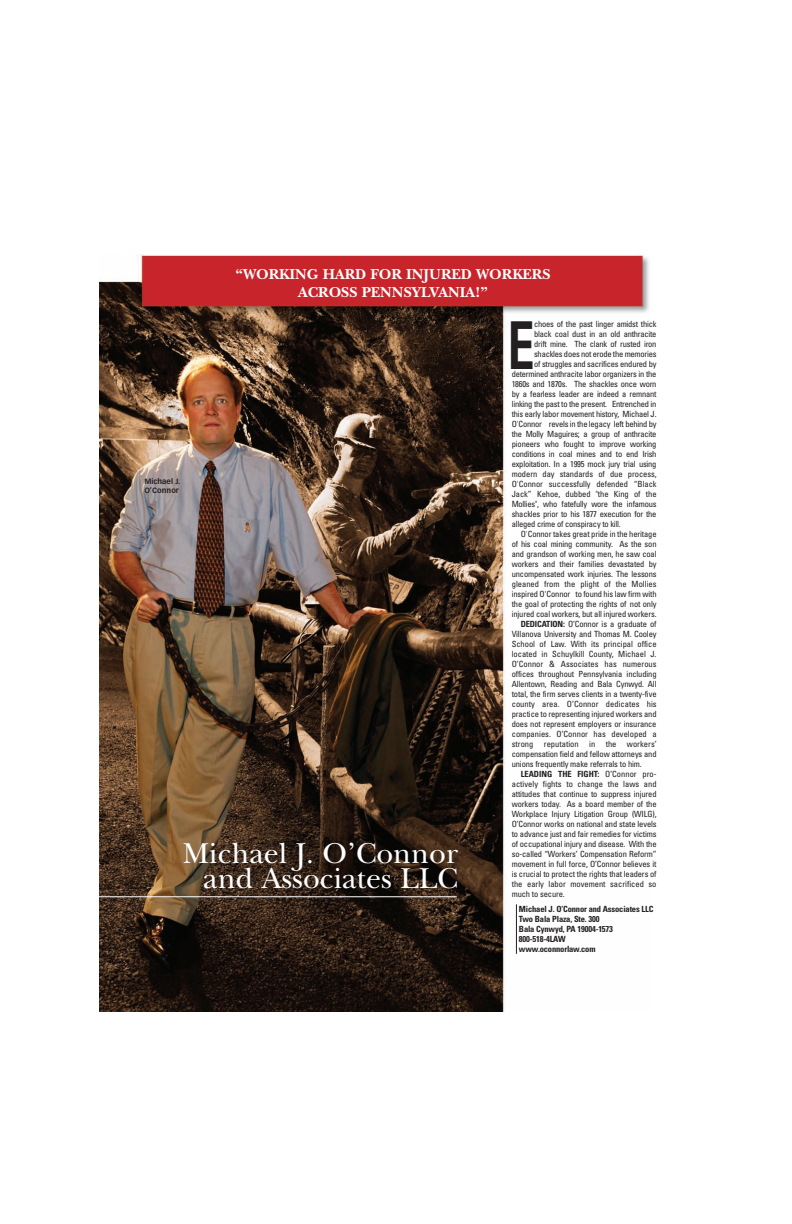
<style>
.page{position:relative;width:792px;height:1224px;background:#fff}
.page>*{position:absolute;margin:0;border:0;box-sizing:border-box;transform-origin:0 0}
.t1{font:700 67px "Vectora LH";color:#231f20;scale:.68 1}
.t2{font:30px/25px "New Baskerville";color:#fff;text-align:right}
.t3{font:700 15px/18px "New Baskerville";color:#fff;text-align:center}
.t4{font:condensed 8.5px "Univers";letter-spacing:-.02em;color:#231f20}
.t5{font:condensed 8.5px "Univers";color:#231f20}
.t6{font:700 condensed 8.5px/10px "Univers";letter-spacing:-.02em;color:#231f20}
.t7{font:700 condensed 8.5px "Univers";color:#231f20}
.t8{font:700 7.5px/9.5px "Vectora LH";color:#231f20}
.s1{font-weight:700}
.s2{font-weight:400}
</style>
<div class="page">
<img style="left:99px;top:255px;width:550px;height:757px">
<hr style="left:99px;top:897px;width:358px;height:1px;background:#fff">
<hr style="left:516px;top:904px;width:1px;height:50px;background:#231f20">
<h3 class="t3" style="left:236px;top:267px;width:317px">“WORKING HARD FOR INJURED WORKERS<br>ACROSS PENNSYLVANIA!”</h3>
<p class="t4" style="left:534px;top:321px;width:124px">choes of the past linger amidst thick</p>
<p class="t4" style="left:534px;top:331px;width:124px">black coal dust in an old anthracite</p>
<p class="t4" style="left:534px;top:341px;width:124px">drift mine. The clank of rusted iron</p>
<p class="t4" style="left:534px;top:351px;width:124px">shackles does not erode the memories</p>
<p class="t4" style="left:534px;top:361px;width:124px">of struggles and sacrifices endured by</p>
<p class="t4" style="left:512px;top:371px;width:146px">determined anthracite labor organizers in the</p>
<p class="t4" style="left:512px;top:381px;width:146px">1860s and 1870s. The shackles once worn</p>
<p class="t4" style="left:512px;top:391px;width:146px">by a fearless leader are indeed a remnant</p>
<p class="t4" style="left:512px;top:401px;width:146px">linking the past to the present. Entrenched in</p>
<p class="t4" style="left:512px;top:411px;width:146px">this early labor movement history, Michael J.</p>
<p class="t4" style="left:512px;top:421px;width:146px">O'Connor revels in the legacy left behind by</p>
<p class="t4" style="left:512px;top:431px;width:146px">the Molly Maguires; a group of anthracite</p>
<p class="t4" style="left:512px;top:441px;width:146px">pioneers who fought to improve working</p>
<p class="t4" style="left:512px;top:451px;width:146px">conditions in coal mines and to end Irish</p>
<p class="t4" style="left:512px;top:461px;width:146px">exploitation. In a 1995 mock jury trial using</p>
<p class="t4" style="left:512px;top:471px;width:146px">modern day standards of due process,</p>
<p class="t4" style="left:512px;top:481px;width:146px">O'Connor successfully defended “Black</p>
<p class="t4" style="left:512px;top:491px;width:146px">Jack” Kehoe, dubbed "the King of the</p>
<p class="t4" style="left:512px;top:501px;width:146px">Mollies", who fatefully wore the infamous</p>
<p class="t4" style="left:512px;top:511px;width:146px">shackles prior to his 1877 execution for the</p>
<p class="t4" style="left:512px;top:521px;width:111px">alleged crime of conspiracy to kill.</p>
<p class="t4" style="left:521px;top:531px;width:137px">O'Connor takes great pride in the heritage</p>
<p class="t4" style="left:512px;top:541px;width:146px">of his coal mining community. As the son</p>
<p class="t4" style="left:512px;top:551px;width:146px">and grandson of working men, he saw coal</p>
<p class="t4" style="left:512px;top:561px;width:146px">workers and their families devastated by</p>
<p class="t4" style="left:512px;top:571px;width:146px">uncompensated work injuries. The lessons</p>
<p class="t5" style="left:512px;top:581px;width:146px">gleaned from the plight of the Mollies</p>
<p class="t4" style="left:512px;top:591px;width:146px">inspired O'Connor to found his law firm with</p>
<p class="t4" style="left:512px;top:601px;width:146px">the goal of protecting the rights of not only</p>
<p class="t4" style="left:512px;top:611px;width:146px">injured coal workers, but all injured workers.</p>
<p class="t4" style="left:521px;top:621px;width:137px"><span class="s1">DEDICATION:</span> O’Connor is a graduate of</p>
<p class="t4" style="left:512px;top:631px;width:146px">Villanova University and Thomas M. Cooley</p>
<p class="t4" style="left:512px;top:641px;width:146px">School of Law. With its principal office</p>
<p class="t4" style="left:512px;top:651px;width:146px">located in Schuylkill County, Michael J.</p>
<p class="t5" style="left:512px;top:661px;width:146px">O’Connor &amp; Associates has numerous</p>
<p class="t4" style="left:512px;top:671px;width:146px">offices throughout Pennsylvania including</p>
<p class="t4" style="left:512px;top:681px;width:146px">Allentown, Reading and Bala Cynwyd. All</p>
<p class="t4" style="left:512px;top:691px;width:146px">total, the firm serves clients in a twenty-five</p>
<p class="t5" style="left:512px;top:701px;width:146px">county area. O’Connor dedicates his</p>
<p class="t4" style="left:512px;top:711px;width:146px">practice to representing injured workers and</p>
<p class="t4" style="left:512px;top:721px;width:146px">does not represent employers or insurance</p>
<p class="t5" style="left:512px;top:731px;width:146px">companies. O’Connor has developed a</p>
<p class="t5" style="left:512px;top:741px;width:146px">strong reputation in the workers’</p>
<p class="t4" style="left:512px;top:751px;width:146px">compensation field and fellow attorneys and</p>
<p class="t4" style="left:512px;top:761px;width:131px">unions frequently make referrals to him.</p>
<p class="t7" style="left:521px;top:771px;width:137px">LEADING THE FIGHT: <span class="s2">O’Connor pro-</span></p>
<p class="t5" style="left:512px;top:781px;width:146px">actively fights to change the laws and</p>
<p class="t4" style="left:512px;top:791px;width:146px">attitudes that continue to suppress injured</p>
<p class="t4" style="left:512px;top:801px;width:146px">workers today. As a board member of the</p>
<p class="t4" style="left:512px;top:811px;width:146px">Workplace Injury Litigation Group (WILG),</p>
<p class="t4" style="left:512px;top:821px;width:146px">O’Connor works on national and state levels</p>
<p class="t4" style="left:512px;top:831px;width:146px">to advance just and fair remedies for victims</p>
<p class="t4" style="left:512px;top:841px;width:146px">of occupational injury and disease. With the</p>
<p class="t4" style="left:512px;top:851px;width:146px">so-called “Workers’ Compensation Reform”</p>
<p class="t4" style="left:512px;top:861px;width:146px">movement in full force, O’Connor believes it</p>
<p class="t4" style="left:512px;top:871px;width:146px">is crucial to protect the rights that leaders of</p>
<p class="t4" style="left:512px;top:881px;width:146px">the early labor movement sacrificed so</p>
<p class="t4" style="left:512px;top:891px;width:54px">much to secure.</p>
<p class="t6" style="left:519px;top:905px;width:136px">Michael J. O’Connor and Associates LLC<br>Two Bala Plaza, Ste. 300<br>Bala Cynwyd, PA 19004-1573<br>800-518-4LAW<br>www.oconnorlaw.com</p>
<h1 class="t1" style="left:508px;top:317px;width:41px">E</h1>
<p class="t8" style="left:144px;top:477px;width:38px">Michael J.<br>O’Connor</p>
<h2 class="t2" style="left:183px;top:845px;width:277px">Michael J. O’Connor and Associates LLC</h2>
</div>
